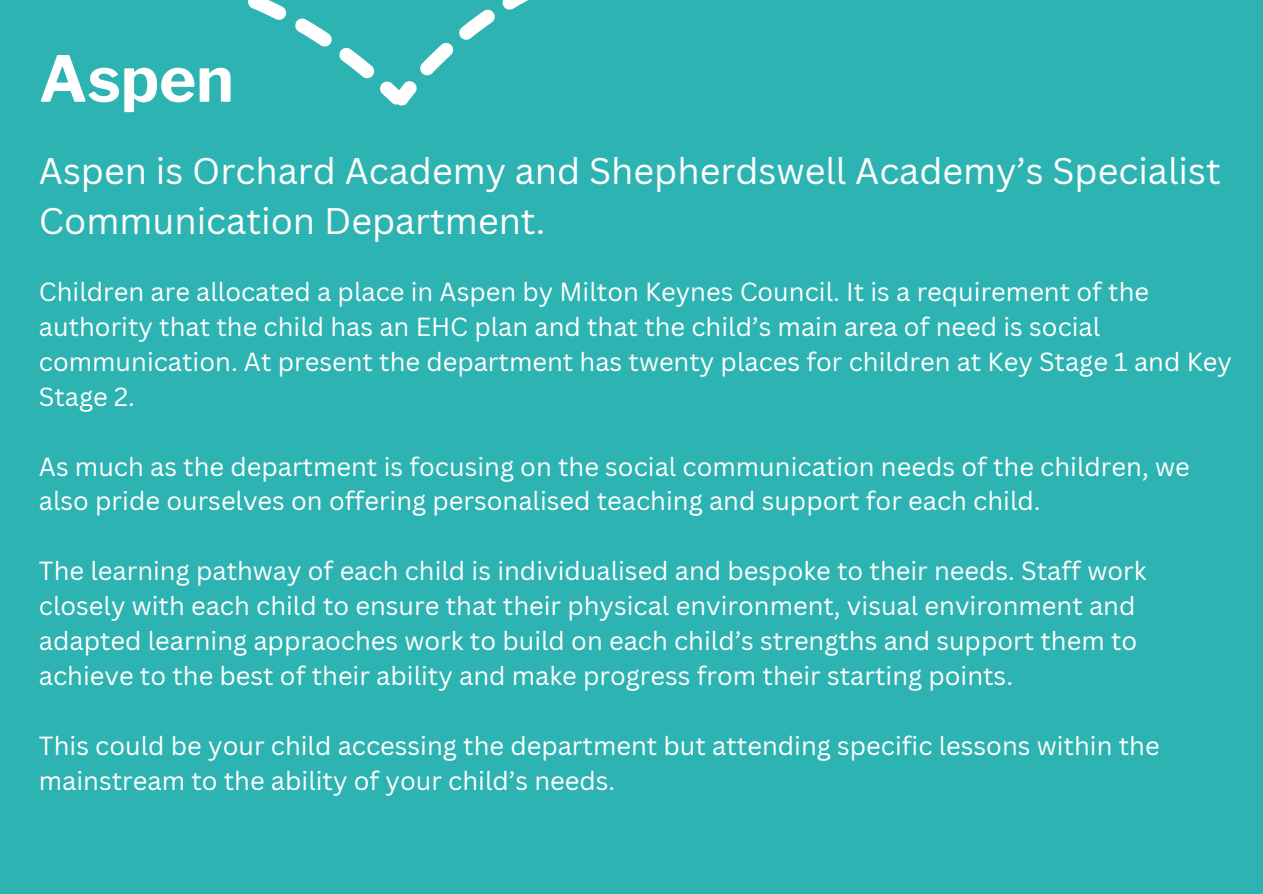
<style>
.page{position:relative;width:1263px;height:894px;background:#fff}
.page>*{position:absolute;margin:0;border:0;box-sizing:border-box;transform-origin:0 0}
.t1{font:700 63px "Libre Franklin";color:#fff}
.t2{font:36px/49.5px "Canva Sans";color:#fff}
.t3{font:25.5px/34.8px "Canva Sans";color:#fff}
</style>
<div class="page">
<div style="left:0;top:0;width:1263px;height:893px;background:#2db4b2"></div>
<svg style="left:248px;top:0;width:127px;height:79px"></svg>
<svg style="left:380px;top:81px;width:36px;height:25px"></svg>
<svg style="left:416px;top:0;width:112px;height:91px"></svg>
<p class="t1" style="left:39px;top:41px;width:196px">Aspen</p>
<p class="t2" style="left:39px;top:146px;width:1183px">Aspen is Orchard Academy and Shepherdswell Academy’s Specialist<br>Communication Department.</p>
<p class="t3" style="left:39px;top:273px;width:1194px">Children are allocated a place in Aspen by Milton Keynes Council. It is a requirement of the authority that the child has an EHC plan and that the child’s main area of need is social communication. At present the department has twenty places for children at Key Stage 1 and Key Stage 2.</p>
<h1 class="t3" style="left:39px;top:448px;width:1152px">As much as the department is focusing on the social communication needs of the children, we also pride ourselves on offering personalised teaching and support for each child.</h1>
<h2 class="t3" style="left:39px;top:552px;width:1109px">The learning pathway of each child is individualised and bespoke to their needs. Staff work closely with each child to ensure that their physical environment, visual environment and adapted learning appraoches work to build on each child’s strengths and support them to achieve to the best of their ability and make progress from their starting points.</h2>
<p class="t3" style="left:39px;top:727px;width:1122px">This could be your child accessing the department but attending specific lessons within the mainstream to the ability of your child’s needs.</p>
</div>
